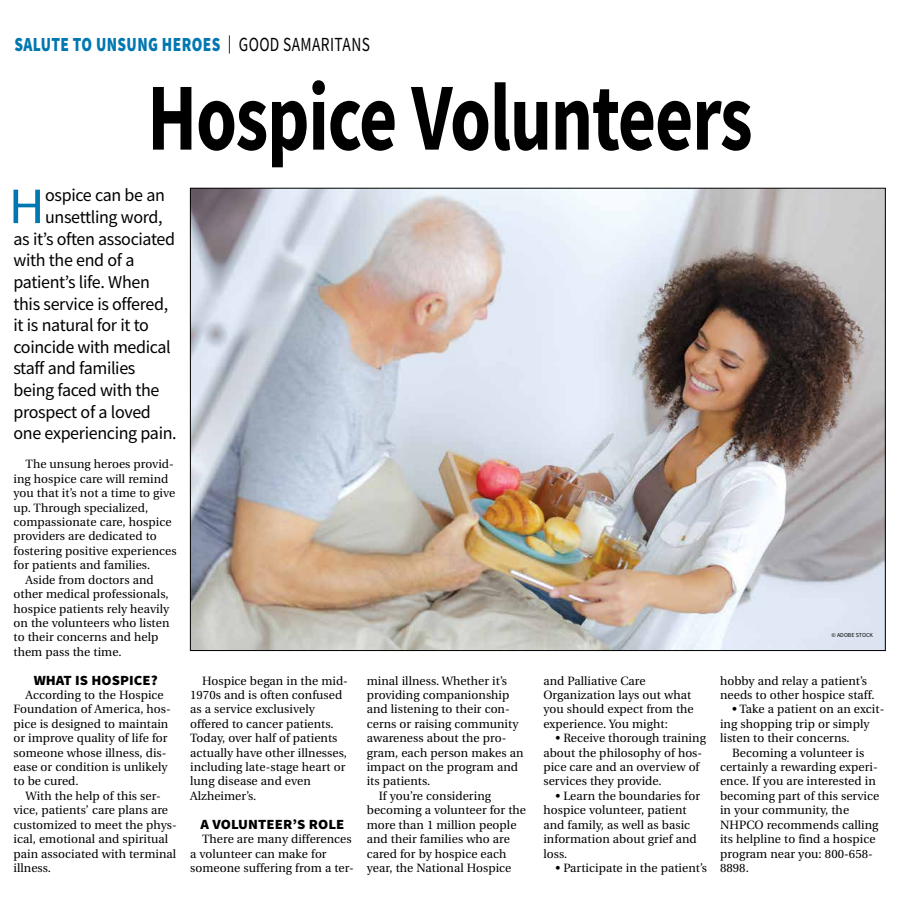
<style>
.page{position:relative;width:900px;height:908px;background:#fff}
.page>*{position:absolute;margin:0;border:0;box-sizing:border-box;transform-origin:0 0}
.t1{font:700 96px "Source Sans Pro";letter-spacing:-.015em;color:#000;scale:.77 1}
.t2{font:50.9px "Source Sans Pro";color:#0077b1;scale:1.1 1}
.t3{font:900 20px "Source Sans Pro";letter-spacing:.025em;color:#0077b1;scale:.77 1}
.t4{font:18px "Source Sans Pro";letter-spacing:-.02em;color:#000}
.t5{font:900 14px "Source Sans Pro";letter-spacing:.005em;color:#000;scale:1.05 1}
.t6{font:12px/14.4px "Utopia";letter-spacing:.005em;color:#000}
.t7{font:6px "Source Sans Pro";color:#000}
.s1{font-weight:400;font-size:18px;color:#000}
.s2{font-weight:400;color:#000}
</style>
<div class="page">
<img style="left:192px;top:190px;width:692px;height:458px">
<h3 class="t3" style="left:14px;top:31px;width:463px">SALUTE TO UNSUNG HEROES <span class="s1">|</span> <span class="s2">GOOD SAMARITANS</span></h3>
<h1 class="t1" style="left:147px;top:53px;width:788px">Hospice Volunteers</h1>
<h2 class="t2" style="left:8px;top:174px;width:35px">H</h2>
<h3 class="t4" style="left:45px;top:184px;width:121px">ospice can be an</h3>
<h3 class="t4" style="left:45px;top:205px;width:119px">unsettling word,</h3>
<h3 class="t4" style="left:14px;top:227px;width:163px">as it’s often associated</h3>
<h3 class="t4" style="left:14px;top:249px;width:122px">with the end of a</h3>
<h3 class="t4" style="left:14px;top:270px;width:138px">patient’s life. When</h3>
<h3 class="t4" style="left:14px;top:292px;width:156px">this service is offered,</h3>
<h3 class="t4" style="left:14px;top:313px;width:137px">it is natural for it to</h3>
<h3 class="t4" style="left:14px;top:335px;width:159px">coincide with medical</h3>
<h3 class="t4" style="left:14px;top:357px;width:123px">staff and families</h3>
<h3 class="t4" style="left:14px;top:378px;width:148px">being faced with the</h3>
<h3 class="t4" style="left:14px;top:400px;width:139px">prospect of a loved</h3>
<h3 class="t4" style="left:14px;top:421px;width:165px">one experiencing pain.</h3>
<p class="t6" style="left:26px;top:457px;width:150px">The unsung heroes provid-</p>
<p class="t6" style="left:14px;top:471px;width:157px">ing hospice care will remind</p>
<p class="t6" style="left:14px;top:486px;width:163px">you that it’s not a time to give</p>
<p class="t6" style="left:14px;top:500px;width:136px">up. Through specialized,</p>
<p class="t6" style="left:14px;top:515px;width:160px">compassionate care, hospice</p>
<p class="t6" style="left:14px;top:529px;width:145px">providers are dedicated to</p>
<p class="t6" style="left:14px;top:543px;width:165px">fostering positive experiences</p>
<p class="t6" style="left:14px;top:558px;width:138px">for patients and families.</p>
<p class="t6" style="left:26px;top:572px;width:130px">Aside from doctors and</p>
<p class="t6" style="left:14px;top:587px;width:157px">other medical professionals,</p>
<p class="t6" style="left:14px;top:601px;width:157px">hospice patients rely heavily</p>
<p class="t6" style="left:14px;top:615px;width:157px">on the volunteers who listen</p>
<p class="t6" style="left:14px;top:630px;width:146px">to their concerns and help</p>
<p class="t6" style="left:14px;top:644px;width:110px">them pass the time.</p>
<p class="t5" style="left:34px;top:670px;width:120px">WHAT IS HOSPICE?</p>
<p class="t6" style="left:14px;top:687px;width:159px;text-indent:12px">According to the Hospice<br>Foundation of America, hos&shy;pice is designed to maintain or improve quality of life for someone whose illness, dis&shy;ease or condition is unlikely to be cured.</p>
<p class="t6" style="left:14px;top:788px;width:165px;text-indent:12px">With the help of this ser&shy;vice, patients’ care plans are customized to meet the phys&shy;ical, emotional and spiritual pain associated with terminal illness.</p>
<p class="t6" style="left:190px;top:673px;width:159px;text-indent:12px">Hospice began in the mid-<br>1970s and is often confused as a service exclusively offered to cancer patients.<br>Today, over half of patients actually have other illnesses, including late-stage heart or lung disease and even<br>Alzheimer’s.</p>
<p class="t5" style="left:200px;top:814px;width:139px">A VOLUNTEER’S ROLE</p>
<p class="t6" style="left:190px;top:831px;width:165px;text-indent:12px">There are many differences a volunteer can make for someone suffering from a ter-</p>
<p class="t6" style="left:367px;top:673px;width:142px">minal illness. Whether it’s</p>
<p class="t6" style="left:367px;top:687px;width:144px">providing companionship</p>
<p class="t6" style="left:367px;top:702px;width:145px">and listening to their con-</p>
<p class="t6" style="left:367px;top:716px;width:153px">cerns or raising community</p>
<p class="t6" style="left:367px;top:731px;width:141px">awareness about the pro-</p>
<p class="t6" style="left:367px;top:745px;width:158px">gram, each person makes an</p>
<p class="t6" style="left:367px;top:759px;width:153px">impact on the program and</p>
<p class="t6" style="left:367px;top:774px;width:65px">its patients.</p>
<p class="t6" style="left:379px;top:788px;width:114px">If you’re considering</p>
<p class="t6" style="left:367px;top:803px;width:161px">becoming a volunteer for the</p>
<p class="t6" style="left:367px;top:817px;width:151px">more than 1 million people</p>
<p class="t6" style="left:367px;top:831px;width:145px">and their families who are</p>
<p class="t6" style="left:367px;top:846px;width:141px">cared for by hospice each</p>
<p class="t6" style="left:367px;top:860px;width:146px">year, the National Hospice</p>
<p class="t7" style="left:831px;top:631px;width:43px">© ADOBE STOCK</p>
<p class="t6" style="left:543px;top:673px;width:152px">and Palliative Care<br>Organization lays out what you should expect from the experience. You might:</p>
<p class="t6" style="left:543px;top:731px;width:164px;text-indent:12px">• Receive thorough training about the philosophy of hos&shy;pice care and an overview of services they provide.</p>
<p class="t6" style="left:543px;top:788px;width:158px;text-indent:12px">• Learn the boundaries for hospice volunteer, patient and family, as well as basic information about grief and loss.</p>
<p class="t6" style="left:555px;top:860px;width:153px">• Participate in the patient’s</p>
<p class="t6" style="left:720px;top:673px;width:156px">hobby and relay a patient’s needs to other hospice staff.</p>
<p class="t6" style="left:732px;top:702px;width:154px">• Take a patient on an excit-</p>
<p class="t6" style="left:720px;top:716px;width:151px">ing shopping trip or simply</p>
<p class="t6" style="left:720px;top:731px;width:131px">listen to their concerns.</p>
<p class="t6" style="left:732px;top:745px;width:134px">Becoming a volunteer is</p>
<p class="t6" style="left:720px;top:759px;width:159px">certainly a rewarding experi-</p>
<p class="t6" style="left:720px;top:774px;width:157px">ence. If you are interested in</p>
<p class="t6" style="left:720px;top:788px;width:161px">becoming part of this service</p>
<p class="t6" style="left:720px;top:803px;width:131px">in your community, the</p>
<p class="t6" style="left:720px;top:817px;width:160px">NHPCO recommends calling</p>
<p class="t6" style="left:720px;top:831px;width:157px">its helpline to find a hospice</p>
<p class="t6" style="left:720px;top:846px;width:154px">program near you: 800-658-</p>
<p class="t6" style="left:720px;top:860px;width:30px">8898.</p>
</div>
